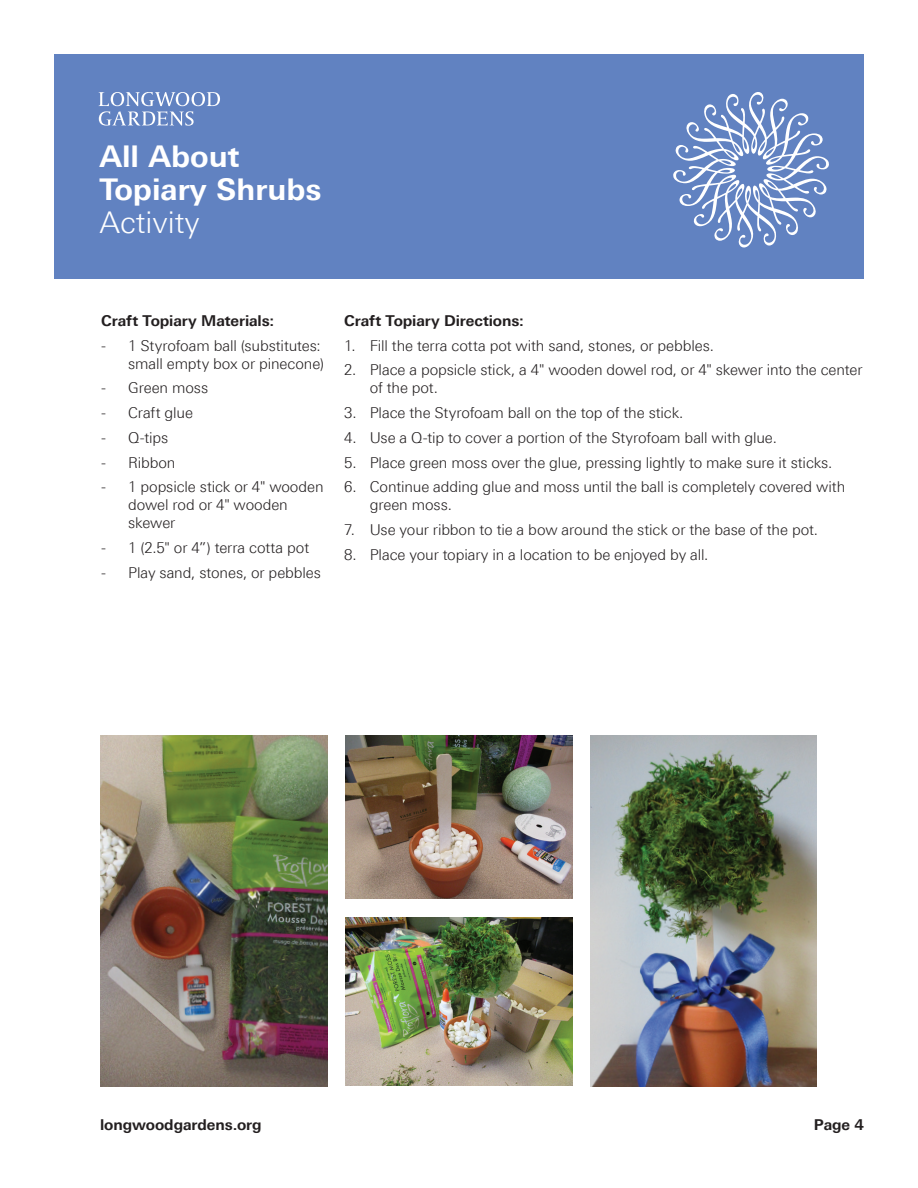
<style>
.page{position:relative;width:918px;height:1188px;background:#fff}
.page>*{position:absolute;margin:0;border:0;box-sizing:border-box;transform-origin:0 0}
.t1{font:700 30px/33px "Linotype Univers 630";color:#fff}
.t2{font:300 30px "Linotype Univers 330";color:#fff}
.t3{font:300 15px/18px "Linotype Univers 330";letter-spacing:-.01em;color:#231f20}
.t4{font:700 15px "Linotype Univers 630";letter-spacing:-.005em;color:#231f20}
</style>
<div class="page">
<div style="left:54px;top:54px;width:810px;height:225px;background:#6182c1"></div>
<svg style="left:99px;top:92px;width:121px;height:34px"></svg>
<svg style="left:673px;top:92px;width:156px;height:156px"></svg>
<img style="left:591px;top:736px;width:225px;height:351px">
<img style="left:346px;top:736px;width:226px;height:163px">
<img style="left:346px;top:918px;width:226px;height:167px">
<img style="left:100px;top:736px;width:227px;height:351px">
<h1 class="t1" style="left:99px;top:140px;width:224px">All About<br>Topiary Shrubs</h1>
<h1 class="t2" style="left:99px;top:205px;width:102px">Activity</h1>
<p class="t4" style="left:101px;top:312px;width:174px">Craft Topiary Materials:</p>
<p class="t3" style="left:101px;top:336px;width:225px;text-align:right">- 1 Styrofoam ball (substitutes: small empty box or pinecone)</p>
<p class="t3" style="left:101px;top:379px;width:108px">- Green moss</p>
<p class="t3" style="left:101px;top:404px;width:93px">- Craft glue</p>
<p class="t3" style="left:101px;top:428px;width:69px">- Q-tips</p>
<p class="t3" style="left:101px;top:453px;width:76px">- Ribbon</p>
<p class="t3" style="left:128px;top:478px;width:197px;text-indent:-27px">- 1 popsicle stick or 4" wooden dowel rod or 4" wooden skewer</p>
<p class="t3" style="left:101px;top:539px;width:209px">- 1 (2.5" or 4”) terra cotta pot</p>
<p class="t3" style="left:101px;top:563px;width:221px">- Play sand, stones, or pebbles</p>
<p class="t4" style="left:344px;top:312px;width:181px">Craft Topiary Directions:</p>
<p class="t3" style="left:344px;top:336px;width:371px">1. Fill the terra cotta pot with sand, stones, or pebbles.</p>
<p class="t3" style="left:370px;top:361px;width:494px;text-indent:-26px">2. Place a popsicle stick, a 4" wooden dowel rod, or 4" skewer into the center of the pot.</p>
<p class="t3" style="left:344px;top:404px;width:341px">3. Place the Styrofoam ball on the top of the stick.</p>
<p class="t3" style="left:344px;top:428px;width:434px">4. Use a Q-tip to cover a portion of the Styrofoam ball with glue.</p>
<p class="t3" style="left:344px;top:453px;width:490px">5. Place green moss over the glue, pressing lightly to make sure it sticks.</p>
<p class="t3" style="left:370px;top:478px;width:477px;text-indent:-26px">6. Continue adding glue and moss until the ball is completely covered with green moss.</p>
<p class="t3" style="left:344px;top:521px;width:475px">7. Use your ribbon to tie a bow around the stick or the base of the pot.</p>
<p class="t3" style="left:344px;top:545px;width:366px">8. Place your topiary in a location to be enjoyed by all.</p>
<p class="t4" style="left:100px;top:1115px;width:163px">longwoodgardens.org</p>
<p class="t4" style="left:814px;top:1115px;width:52px">Page 4</p>
</div>
